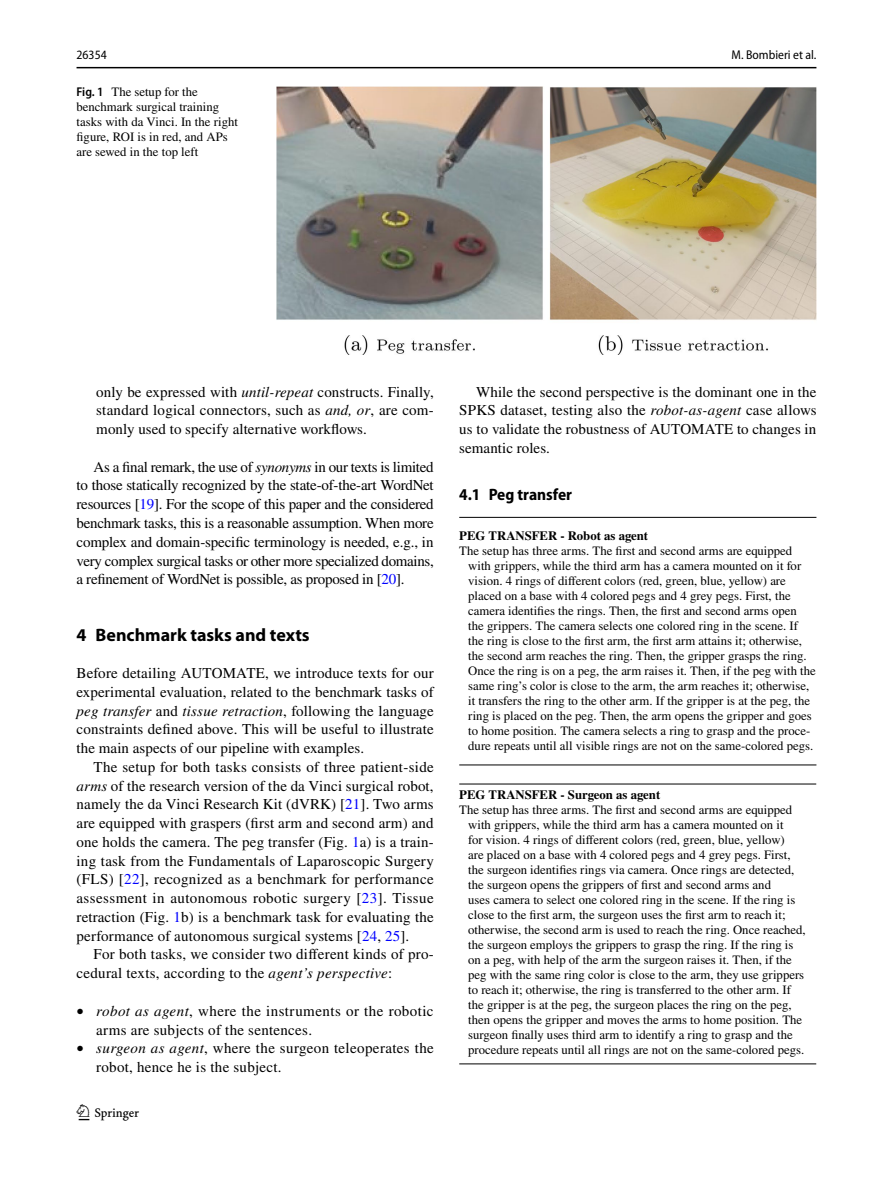
<style>
.page{position:relative;width:893px;height:1187px;background:#fff}
.page>*{position:absolute;margin:0;border:0;box-sizing:border-box;transform-origin:0 0}
.t1{font:22.5px "Springnew Regular 2";color:#000}
.t2{font:700 18px "Myriad Pro";color:#000}
.t3{font:700 semi-condensed 16.5px "Myriad Pro";color:#000}
.t4{font:15px/18.8px "STIX";letter-spacing:.01em;color:#000;text-align:justify}
.t5{font:12.75px/15px "STIX";color:#000}
.t6{font:700 12.75px "STIX";color:#000}
.t7{font:semi-condensed 12.75px "Myriad Pro";color:#000}
.s1{font-family:"Myriad Pro";font-weight:600;font-stretch:semi-condensed}
.s2{font-style:italic}
.s3{color:#00f}
.s4{font-size:14.1px}
</style>
<div class="page">
<hr style="left:77px;top:67px;width:739px;height:1px;background:#000">
<img style="left:276px;top:87px;width:540px;height:268px">
<hr style="left:459px;top:783px;width:357px;height:1px;background:#000">
<hr style="left:459px;top:1063px;width:357px;height:1px;background:#000">
<hr style="left:459px;top:517px;width:357px;height:1px;background:#000">
<hr style="left:459px;top:764px;width:357px;height:1px;background:#000">
<p class="t7" style="left:77px;top:48px;width:32px">26354</p>
<p class="t7" style="left:731px;top:48px;width:86px">M. Bombieri et al.</p>
<p class="t5" style="left:77px;top:85px;width:163px"><span class="s1">Fig. 1</span> The setup for the benchmark surgical training tasks with da Vinci. In the right figure, ROI is in red, and APs are sewed in the top left</p>
<p class="t4" style="left:96px;top:383px;width:339px">only be expressed with <span class="s2">until-repeat</span> constructs. Finally, standard logical connectors, such as <span class="s2">and, or</span>, are com&shy;monly used to specify alternative workflows.</p>
<p class="t4" style="left:77px;top:458px;width:359px;text-indent:17px">As a final remark, the use of <span class="s2">synonyms</span> in our texts is limited to those statically recognized by the state-of-the-art WordNet resources [<span class="s3">19</span>]. For the scope of this paper and the considered benchmark tasks, this is a reasonable assumption. When more complex and domain-specific terminology is needed, e.g., in very complex surgical tasks or other more specialized domains, a refinement of WordNet is possible, as proposed in [<span class="s3">20</span>].</p>
<h2 class="t2" style="left:77px;top:622px;width:235px">4 Benchmark tasks and texts</h2>
<p class="t4" style="left:77px;top:664px;width:359px">Before detailing AUTOMATE, we introduce texts for our experimental evaluation, related to the benchmark tasks of <span class="s2">peg transfer</span> and <span class="s2">tissue retraction</span>, following the language constraints defined above. This will be useful to illustrate the main aspects of our pipeline with examples.</p>
<p class="t4" style="left:77px;top:758px;width:359px;text-indent:17px">The setup for both tasks consists of three patient-side <span class="s2">arms</span> of the research version of the da Vinci surgical robot, namely the da Vinci Research Kit (dVRK) [<span class="s3">21</span>]. Two arms are equipped with graspers (first arm and second arm) and one holds the camera. The peg transfer (Fig. <span class="s3">1</span>a) is a train&shy;ing task from the Fundamentals of Laparoscopic Surgery (FLS) [<span class="s3">22</span>], recognized as a benchmark for performance assessment in autonomous robotic surgery [<span class="s3">23</span>]. Tissue retraction (Fig. <span class="s3">1</span>b) is a benchmark task for evaluating the performance of autonomous surgical systems [<span class="s3">24</span>, <span class="s3">25</span>].</p>
<p class="t4" style="left:77px;top:946px;width:359px;text-indent:17px">For both tasks, we consider two different kinds of pro&shy;cedural texts, according to the <span class="s2">agent’s perspective</span>:</p>
<p class="t4" style="left:96px;top:1002px;width:339px;text-indent:-20px"><span class="s4">•</span> <span class="s2">robot as agent</span>, where the instruments or the robotic arms are subjects of the sentences.</p>
<p class="t4" style="left:96px;top:1039px;width:339px;text-indent:-20px"><span class="s4">•</span> <span class="s2">surgeon as agent</span>, where the surgeon teleoperates the robot, hence he is the subject.</p>
<h1 class="t1" style="left:79px;top:1104px;width:62px">1 3</h1>
<p class="t4" style="left:459px;top:383px;width:359px;text-indent:17px">While the second perspective is the dominant one in the SPKS dataset, testing also the <span class="s2">robot-as-agent</span> case allows us to validate the robustness of AUTOMATE to changes in semantic roles.</p>
<p class="t3" style="left:459px;top:485px;width:114px">4.1 Peg transfer</p>
<p class="t6" style="left:459px;top:528px;width:190px">PEG TRANSFER - Robot as agent</p>
<p class="t5" style="left:468px;top:544px;width:349px;text-indent:-9px">The setup has three arms. The first and second arms are equipped with grippers, while the third arm has a camera mounted on it for vision. 4 rings of different colors (red, green, blue, yellow) are placed on a base with 4 colored pegs and 4 grey pegs. First, the camera identifies the rings. Then, the first and second arms open<br>the grippers. The camera selects one colored ring in the scene. If the ring is close to the first arm, the first arm attains it; otherwise, the second arm reaches the ring. Then, the gripper grasps the ring.<br>Once the ring is on a peg, the arm raises it. Then, if the peg with the same ring’s color is close to the arm, the arm reaches it; otherwise, it transfers the ring to the other arm. If the gripper is at the peg, the ring is placed on the peg. Then, the arm opens the gripper and goes to home position. The camera selects a ring to grasp and the proce&shy;dure repeats until all visible rings are not on the same-colored pegs.</p>
<p class="t6" style="left:459px;top:787px;width:203px">PEG TRANSFER - Surgeon as agent</p>
<p class="t5" style="left:468px;top:803px;width:339px;text-indent:-9px">The setup has three arms. The first and second arms are equipped with grippers, while the third arm has a camera mounted on it<br>for vision. 4 rings of different colors (red, green, blue, yellow)<br>are placed on a base with 4 colored pegs and 4 grey pegs. First, the surgeon identifies rings via camera. Once rings are detected, the surgeon opens the grippers of first and second arms and<br>uses camera to select one colored ring in the scene. If the ring is close to the first arm, the surgeon uses the first arm to reach it; otherwise, the second arm is used to reach the ring. Once reached, the surgeon employs the grippers to grasp the ring. If the ring is on a peg, with help of the arm the surgeon raises it. Then, if the peg with the same ring color is close to the arm, they use grippers to reach it; otherwise, the ring is transferred to the other arm. If the gripper is at the peg, the surgeon places the ring on the peg, then opens the gripper and moves the arms to home position. The surgeon finally uses third arm to identify a ring to grasp and the procedure repeats until all rings are not on the same-colored pegs.</p>
</div>
